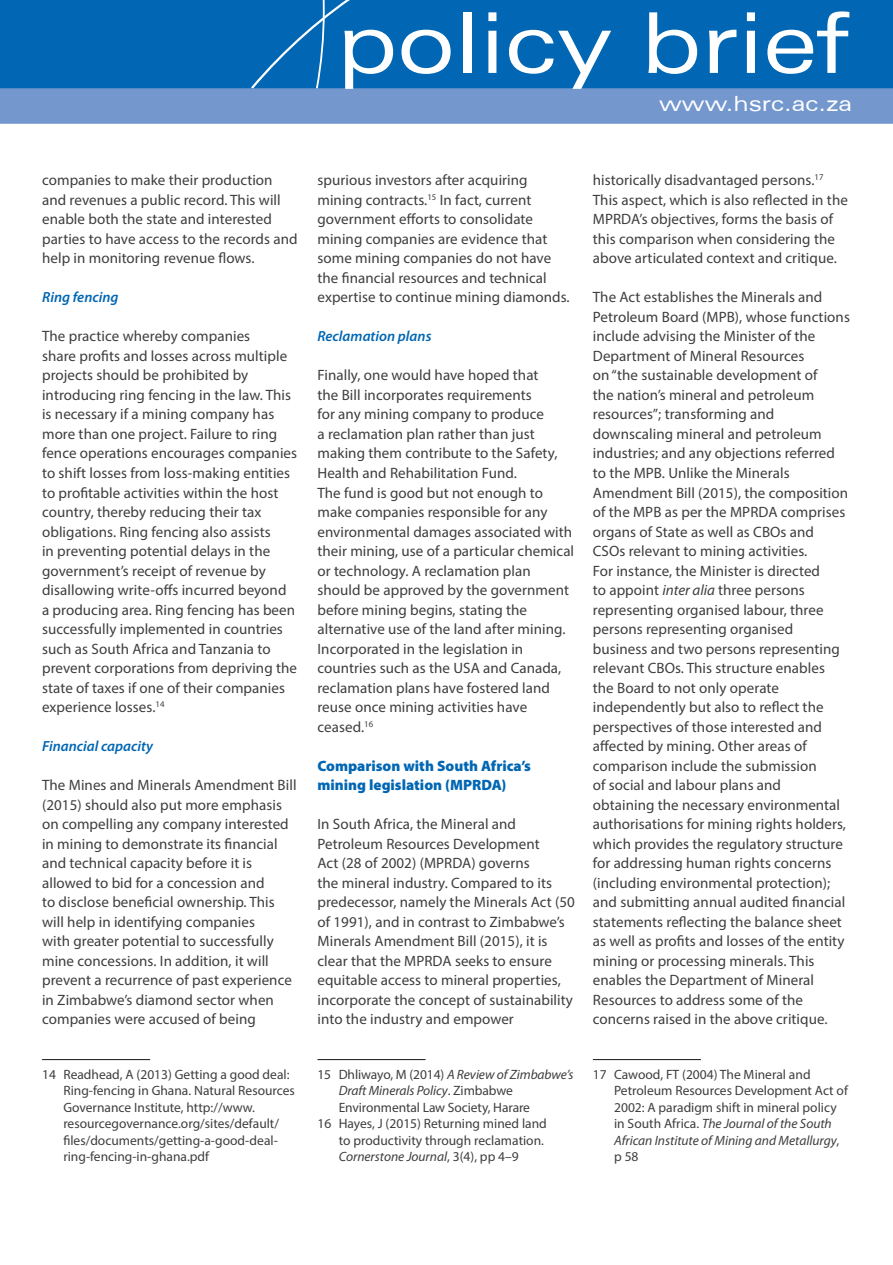
<style>
.page{position:relative;width:893px;height:1265px;background:#fff}
.page>*{position:absolute;margin:0;border:0;box-sizing:border-box;transform-origin:0 0}
.t1{font:expanded 84px "Zurich BT";color:#fff}
.t2{font:expanded 21px "Zurich BT";color:#fff}
.t3{font:15px/19.5px "Myriad Pro";letter-spacing:.005em;color:#3e3e3f}
.t4{font:900 15px/19.5px "Myriad Pro";color:#0166b3}
.t5{font:italic 600 14.7px "Myriad Pro";color:#0166b3}
.t6{font:13.5px/16.5px "Myriad Pro";color:#3e3e3f}
.t7{font:italic 13.5px "Myriad Pro";letter-spacing:-.005em;color:#3e3e3f}
.s1{font-style:normal}
.s2{font-style:italic}
</style>
<div class="page">
<hr style="left:42px;top:1058px;width:108px;height:1px;background:#231f20">
<hr style="left:317px;top:1058px;width:108px;height:1px;background:#231f20">
<hr style="left:593px;top:1058px;width:108px;height:1px;background:#231f20">
<svg style="left:0;top:0;width:893px;height:124px;background:#2375bb"></svg>
<h1 class="t1" style="left:337px;top:-6px;width:513px">policy brief</h1>
<h2 class="t2" style="left:659px;top:92px;width:195px">www.hsrc.ac.za</h2>
<p class="t3" style="left:42px;top:170px;width:257px">companies to make their production and revenues a public record. This will enable both the state and interested parties to have access to the records and help in monitoring revenue flows.</p>
<p class="t5" style="left:42px;top:288px;width:78px">Ring fencing</p>
<p class="t3" style="left:42px;top:326px;width:256px">The practice whereby companies<br>share profits and losses across multiple projects should be prohibited by introducing ring fencing in the law. This is necessary if a mining company has more than one project. Failure to ring fence operations encourages companies to shift losses from loss-making entities to profitable activities within the host country, thereby reducing their tax obligations. Ring fencing also assists<br>in preventing potential delays in the government’s receipt of revenue by disallowing write-offs incurred beyond a producing area. Ring fencing has been successfully implemented in countries such as South Africa and Tanzania to prevent corporations from depriving the state of taxes if one of their companies experience losses.<sup>14</sup></p>
<p class="t5" style="left:42px;top:736px;width:113px">Financial capacity</p>
<p class="t3" style="left:42px;top:775px;width:256px">The Mines and Minerals Amendment Bill (2015) should also put more emphasis on compelling any company interested in mining to demonstrate its financial and technical capacity before it is allowed to bid for a concession and<br>to disclose beneficial ownership. This will help in identifying companies<br>with greater potential to successfully mine concessions. In addition, it will prevent a recurrence of past experience in Zimbabwe’s diamond sector when companies were accused of being</p>
<p class="t6" style="left:63px;top:1065px;width:233px;text-indent:-21px">14 Readhead, A (2013) Getting a good deal:<br>Ring-fencing in Ghana. Natural Resources Governance Institute, http://www. resourcegovernance.org/sites/default/ files/documents/getting-a-good-deal&shy;ring-fencing-in-ghana.pdf</p>
<p class="t3" style="left:317px;top:170px;width:254px">spurious investors after acquiring mining contracts.<sup>15</sup> In fact, current government efforts to consolidate mining companies are evidence that some mining companies do not have the financial resources and technical expertise to continue mining diamonds.</p>
<p class="t5" style="left:317px;top:327px;width:116px">Reclamation plans</p>
<p class="t3" style="left:317px;top:365px;width:258px">Finally, one would have hoped that<br>the Bill incorporates requirements<br>for any mining company to produce<br>a reclamation plan rather than just making them contribute to the Safety, Health and Rehabilitation Fund.<br>The fund is good but not enough to make companies responsible for any environmental damages associated with their mining, use of a particular chemical or technology. A reclamation plan should be approved by the government before mining begins, stating the alternative use of the land after mining.<br>Incorporated in the legislation in countries such as the USA and Canada, reclamation plans have fostered land reuse once mining activities have ceased.<sup>16</sup></p>
<p class="t4" style="left:317px;top:755px;width:215px">Comparison with South Africa’s mining legislation (MPRDA)</p>
<p class="t3" style="left:317px;top:814px;width:259px">In South Africa, the Mineral and Petroleum Resources Development<br>Act (28 of 2002) (MPRDA) governs<br>the mineral industry. Compared to its predecessor, namely the Minerals Act (50 of 1991), and in contrast to Zimbabwe’s Minerals Amendment Bill (2015), it is clear that the MPRDA seeks to ensure equitable access to mineral properties, incorporate the concept of sustainability into the industry and empower</p>
<p class="t7" style="left:317px;top:1065px;width:257px"><span class="s1">15 Dhliwayo, M (2014)</span> A Review of Zimbabwe’s</p>
<p class="t7" style="left:339px;top:1081px;width:176px">Draft Minerals Policy<span class="s1">. Zimbabwe</span></p>
<p class="t6" style="left:339px;top:1098px;width:193px">Environmental Law Society, Harare</p>
<p class="t6" style="left:317px;top:1114px;width:231px">16 Hayes, J (2015) Returning mined land</p>
<p class="t6" style="left:339px;top:1131px;width:207px">to productivity through reclamation.</p>
<p class="t7" style="left:339px;top:1147px;width:182px">Cornerstone Journal<span class="s1">, 3(4), pp 4–9</span></p>
<p class="t3" style="left:593px;top:170px;width:256px">historically disadvantaged persons.<sup>17<br></sup>This aspect, which is also reflected in the MPRDA’s objectives, forms the basis of this comparison when considering the above articulated context and critique.</p>
<p class="t3" style="left:593px;top:287px;width:258px">The Act establishes the Minerals and Petroleum Board (MPB), whose functions include advising the Minister of the Department of Mineral Resources<br>on “the sustainable development of<br>the nation’s mineral and petroleum resources”; transforming and downscaling mineral and petroleum industries; and any objections referred to the MPB. Unlike the Minerals Amendment Bill (2015), the composition of the MPB as per the MPRDA comprises organs of State as well as CBOs and CSOs relevant to mining activities.<br>For instance, the Minister is directed<br>to appoint <span class="s2">inter alia</span> three persons representing organised labour, three persons representing organised business and two persons representing relevant CBOs. This structure enables<br>the Board to not only operate independently but also to reflect the perspectives of those interested and affected by mining. Other areas of comparison include the submission<br>of social and labour plans and<br>obtaining the necessary environmental authorisations for mining rights holders, which provides the regulatory structure for addressing human rights concerns (including environmental protection); and submitting annual audited financial statements reflecting the balance sheet as well as profits and losses of the entity mining or processing minerals. This enables the Department of Mineral Resources to address some of the concerns raised in the above critique.</p>
<p class="t6" style="left:614px;top:1065px;width:235px;text-indent:-21px">17 Cawood, FT (2004) The Mineral and Petroleum Resources Development Act of 2002: A paradigm shift in mineral policy in South Africa. <span class="s2">The Journal of the South African Institute of Mining and Metallurgy</span>, p 58</p>
</div>
